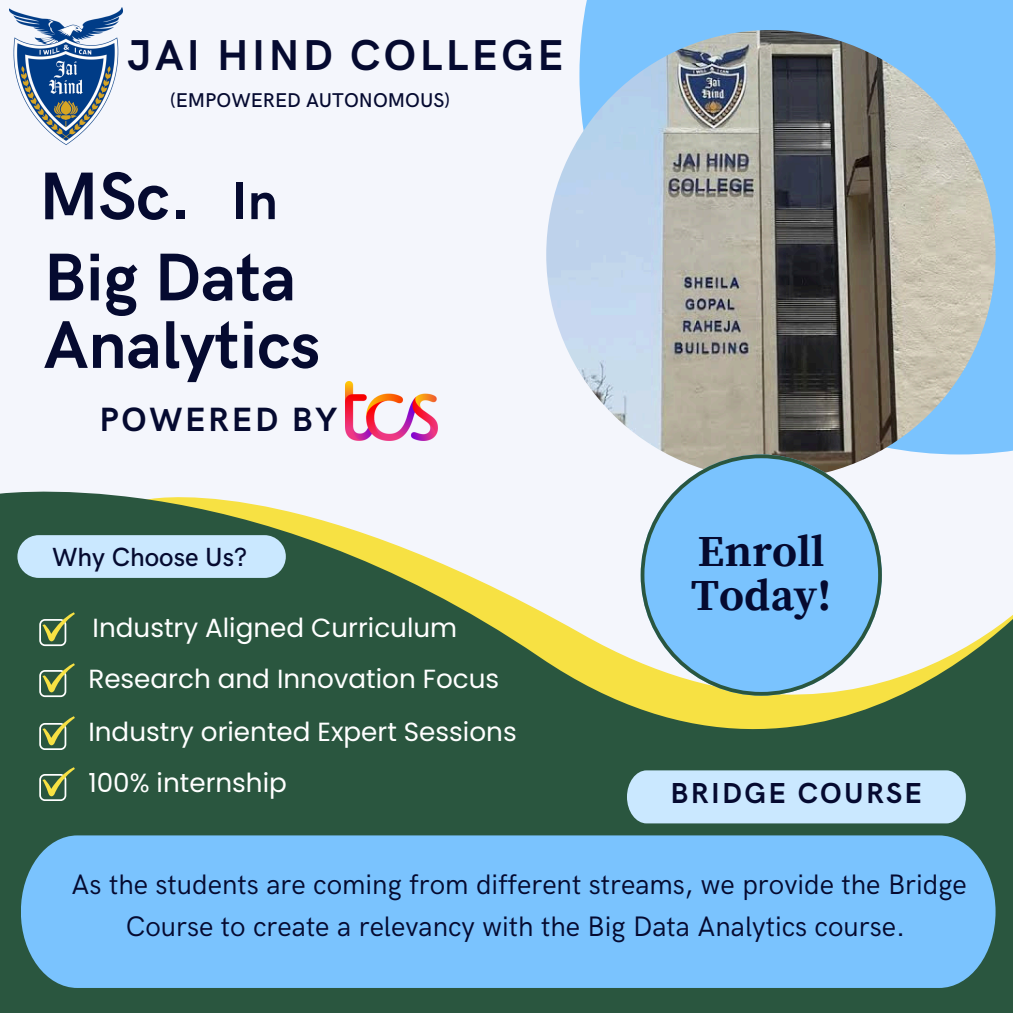
<style>
.page{position:relative;width:1013px;height:1013px;background:#fff}
.page>*{position:absolute;margin:0;border:0;box-sizing:border-box;transform-origin:0 0}
.t1{font:700 67.62px/67.5px "HK Grotesk";color:#050a30}
.t2{font:700 53.12px "HK Grotesk";color:#050a30}
.t3{font:700 44.25px/44px "Source Serif Pro";color:#050a30}
.t4{font:700 43.25px "HK Grotesk";letter-spacing:.08em;color:#050a30}
.t5{font:700 33.75px "HK Grotesk";letter-spacing:.08em;color:#050a30}
.t6{font:700 29px "HK Grotesk";letter-spacing:.08em;color:#050a30}
.t7{font:28.25px/42.2px "HK Grotesk";color:#050a30;text-align:center}
.t8{font:26.25px "Poppins";color:#fff}
.t9{font:500 26.25px "HK Grotesk";color:#050a30}
.t10{font:500 20px "HK Grotesk";color:#050a30}
</style>
<div class="page">
<div style="left:0;top:0;width:1012px;height:1012px;background:#f4f6fc"></div>
<svg style="left:0;top:454px;width:1012px;height:306px;fill:#2a563f"></svg>
<div style="left:0;top:760px;width:1012px;height:252px;background:#2a563f"></div>
<div style="left:579px;top:0;width:433px;height:454px;background:#7ac3fe"></div>
<img style="left:546px;top:30px;width:449px;height:449px;border-radius:50%">
<div style="left:17px;top:535px;width:269px;height:43px;background:#cae8ff;border-radius:21px"></div>
<svg style="left:640px;top:454px;width:241px;height:241px;background:#8cc4e9"></svg>
<div style="left:21px;top:835px;width:974px;height:152px;background:#7ac3fe"></div>
<div style="left:627px;top:770px;width:338px;height:53px;background:#cae8ff"></div>
<img style="left:10px;top:8px;width:112px;height:137px">
<img style="left:345px;top:382px;width:92px;height:58px">
<svg style="left:39px;top:612px;width:36px;height:34px"></svg>
<svg style="left:39px;top:716px;width:36px;height:34px"></svg>
<svg style="left:39px;top:663px;width:36px;height:34px"></svg>
<svg style="left:39px;top:767px;width:36px;height:34px"></svg>
<p class="t4" style="left:127px;top:31px;width:438px">JAI HIND COLLEGE</p>
<h5 class="t10" style="left:170px;top:88px;width:281px">(EMPOWERED AUTONOMOUS)</h5>
<p class="t1" style="left:39px;top:165px;width:153px">MSc.</p>
<h1 class="t2" style="left:231px;top:171px;width:48px">In</h1>
<p class="t1" style="left:44px;top:246px;width:278px">Big Data<br>Analytics</p>
<p class="t5" style="left:99px;top:401px;width:239px">POWERED BY</p>
<h2 class="t9" style="left:52px;top:542px;width:197px">Why Choose Us?</h2>
<p class="t8" style="left:93px;top:609px;width:366px">Industry Aligned Curriculum</p>
<p class="t8" style="left:88px;top:660px;width:412px">Research and Innovation Focus</p>
<p class="t8" style="left:88px;top:713px;width:430px">Industry oriented Expert Sessions</p>
<p class="t8" style="left:88px;top:764px;width:200px">100% internship</p>
<h3 class="t3" style="left:690px;top:531px;width:143px">Enroll<br>Today!</h3>
<p class="t6" style="left:670px;top:777px;width:253px">BRIDGE COURSE</p>
<h1 class="t7" style="left:72px;top:864px;width:896px">As the students are coming from different streams, we provide the Bridge<br>Course to create a relevancy with the Big Data Analytics course.</h1>
</div>
